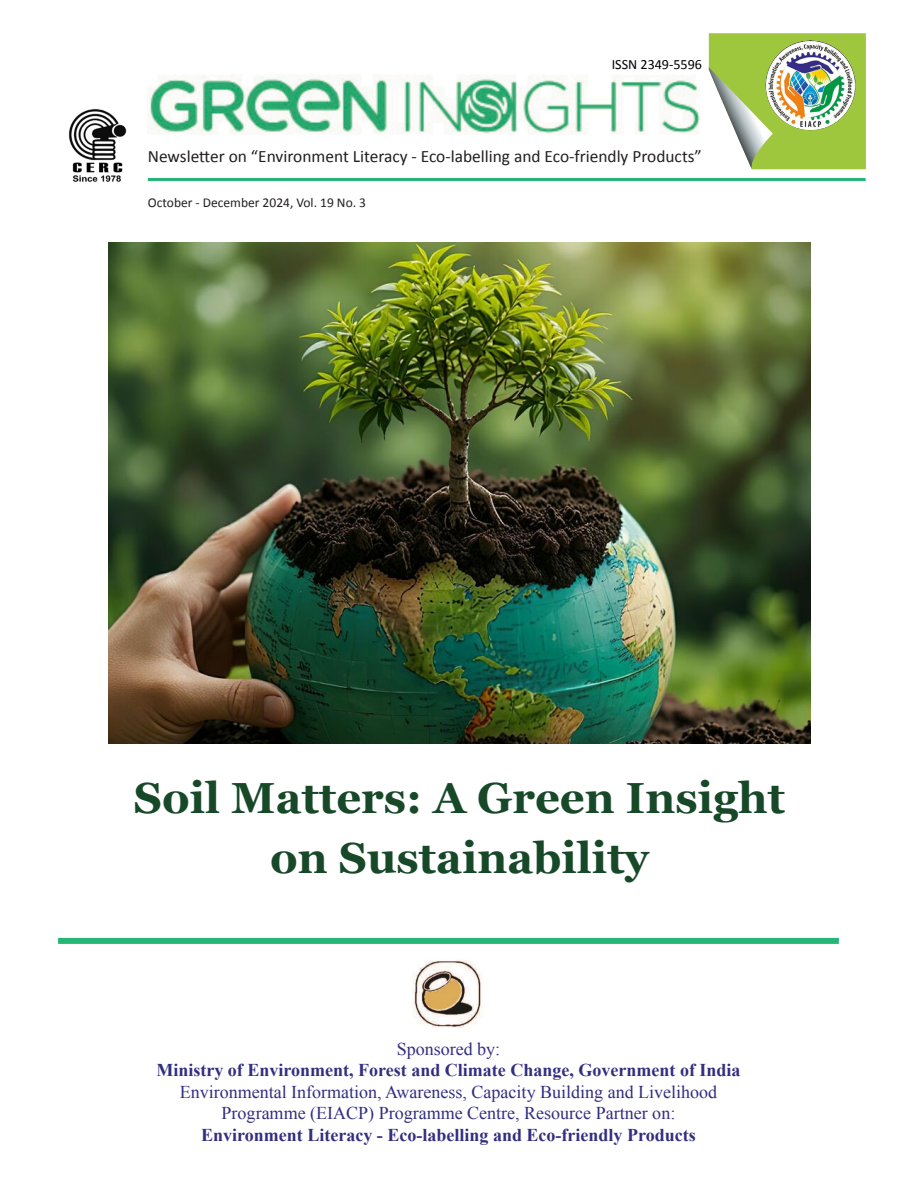
<style>
.page{position:relative;width:919px;height:1195px;background:#fff}
.page>*{position:absolute;margin:0;border:0;box-sizing:border-box;transform-origin:0 0}
.t1{font:700 43.5px/60px "Georgia";color:#174929;text-align:center}
.t2{font:18px/21.6px "Times New Roman";color:#322e80;text-align:center}
.t3{font:700 18px "Times New Roman";color:#322e80}
.t4{font:17.4px "Calibri";color:#231f20}
.t5{font:14.1px "Calibri";color:#000}
.t6{font:13.5px "Calibri";color:#231f20}
</style>
<div class="page">
<svg style="left:708px;top:33px;width:157px;height:136px"></svg>
<img style="left:148px;top:75px;width:552px;height:59px">
<hr style="left:148px;top:178px;width:717px;height:3px;background:#25b577">
<div style="left:58px;top:938px;width:780px;height:6px;background:#25b577"></div>
<img style="left:413px;top:960px;width:70px;height:68px">
<img style="left:68px;top:109px;width:59px;height:73px">
<img style="left:765px;top:40px;width:90px;height:90px;border-radius:45px">
<img style="left:108px;top:243px;width:702px;height:501px">
<p class="t5" style="left:611px;top:55px;width:92px">ISSN 2349-5596</p>
<p class="t4" style="left:148px;top:146px;width:555px">Newsletter on “Environment Literacy - Eco-labelling and Eco-friendly Products”</p>
<p class="t6" style="left:148px;top:194px;width:220px">October - December 2024, Vol. 19 No. 3</p>
<p class="t1" style="left:134px;top:766px;width:652px">Soil Matters: A Green Insight on Sustainability</p>
<p class="t2" style="left:396px;top:1037px;width:105px">Sponsored by:</p>
<p class="t3" style="left:156px;top:1058px;width:585px">Ministry of Environment, Forest and Climate Change, Government of India</p>
<p class="t2" style="left:180px;top:1081px;width:539px">Environmental Information, Awareness, Capacity Building and Livelihood<br>Programme (EIACP) Programme Centre, Resource Partner on:</p>
<p class="t3" style="left:201px;top:1122px;width:496px">Environment Literacy - Eco-labelling and Eco-friendly Products</p>
</div>
